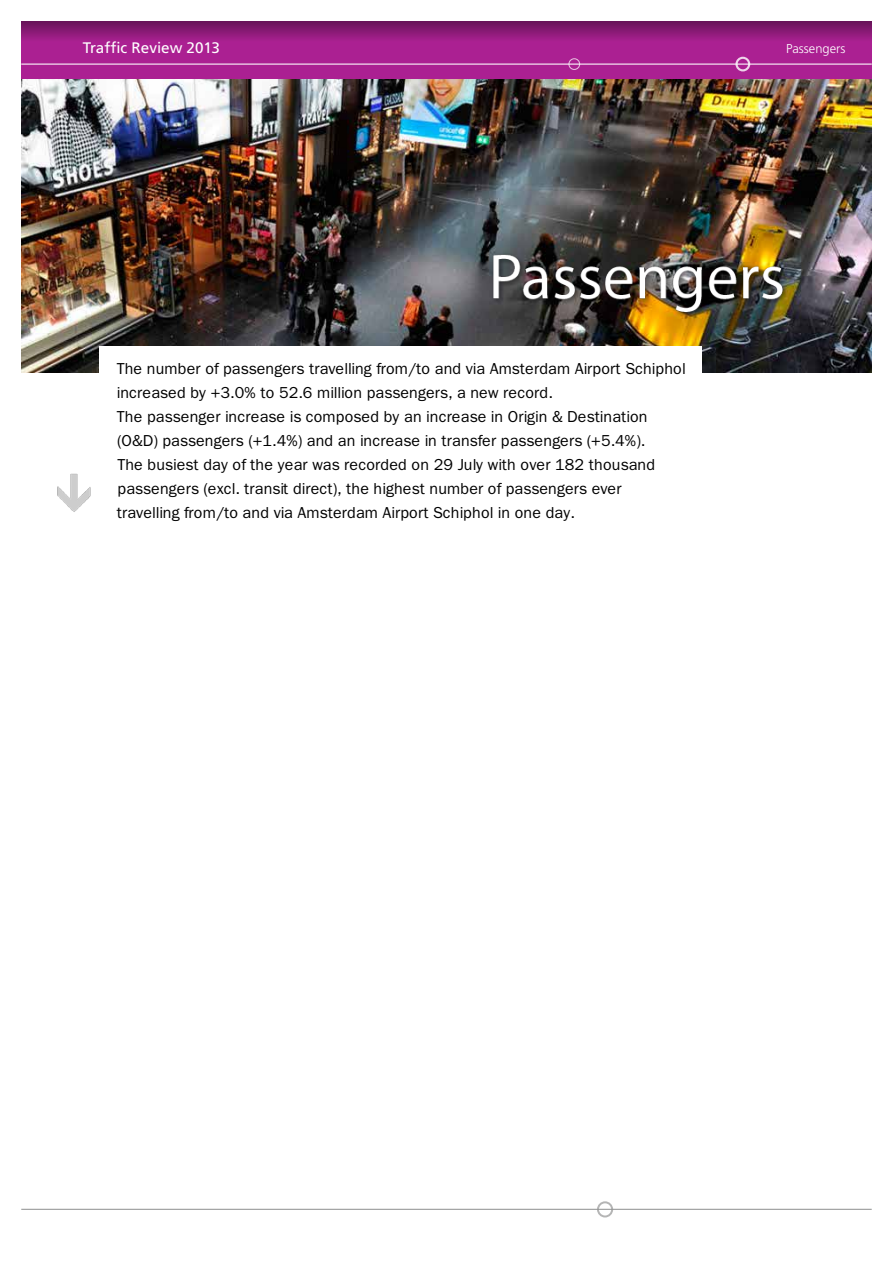
<style>
.page{position:relative;width:893px;height:1263px;background:#fff}
.page>*{position:absolute;margin:0;border:0;box-sizing:border-box;transform-origin:0 0}
.t1{font:15.9px/23.9px "Wen Quan Yi Zen Hei";letter-spacing:.015em;color:#000}
.t2{font:15.3px "Frutiger";color:#fff}
.t3{font:300 12.9px "Frutiger";color:#fff}
</style>
<div class="page">
<img style="left:21px;top:78px;width:850px;height:294px">
<img style="left:57px;top:473px;width:34px;height:39px">
<img style="left:486px;top:242px;width:304px;height:78px">
<div style="left:99px;top:347px;width:602px;height:46px;background:#fff"></div>
<div style="left:597px;top:1201px;width:16px;height:16px;border:2px solid #959696;border-radius:50%"></div>
<hr style="left:21px;top:1209px;width:851px;height:1px;background:#959696">
<svg style="left:21px;top:21px;width:851px;height:57px;background:#9e1f87"></svg>
<hr style="left:21px;top:64px;width:851px;height:1px;background:#fff">
<div style="left:568px;top:58px;width:12px;height:12px;border:1px solid #fff;border-radius:50%"></div>
<div style="left:735px;top:57px;width:15px;height:14px;border:2px solid #fff;border-radius:50%"></div>
<p class="t2" style="left:83px;top:38px;width:139px">Traffic Review 2013</p>
<p class="t3" style="left:786px;top:41px;width:61px">Passengers</p>
<p class="t1" style="left:117px;top:358px;width:571px">The number of passengers travelling from/to and via Amsterdam Airport Schiphol increased by +3.0% to 52.6 million passengers, a new record.<br>The passenger increase is composed by an increase in Origin &amp; Destination (O&amp;D) passengers (+1.4%) and an increase in transfer passengers (+5.4%).<br>The busiest day of the year was recorded on 29 July with over 182 thousand passengers (excl. transit direct), the highest number of passengers ever travelling from/to and via Amsterdam Airport Schiphol in one day.</p>
</div>
